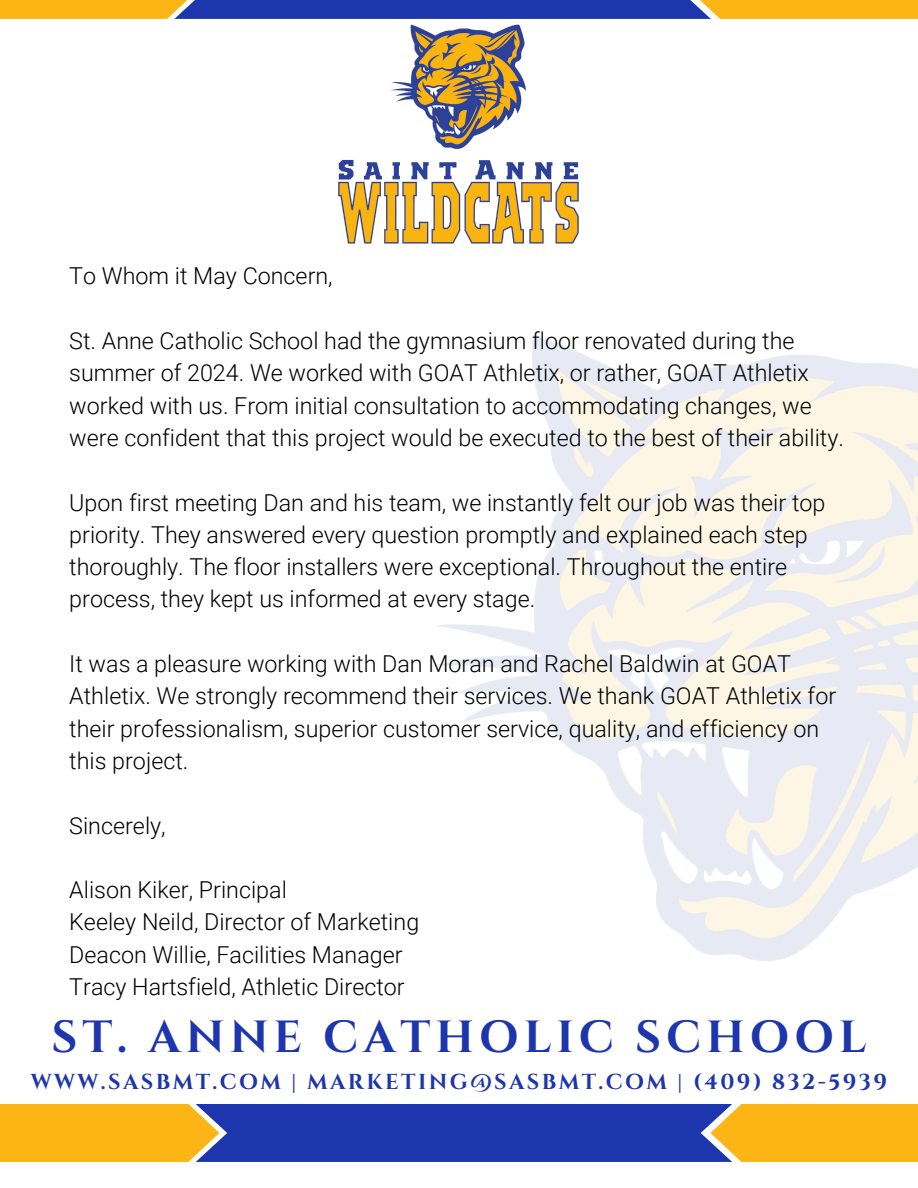
<style>
.page{position:relative;width:918px;height:1188px;background:#fff}
.page>*{position:absolute;margin:0;border:0;box-sizing:border-box;transform-origin:0 0}
.t1{font:700 45px "Cinzel";letter-spacing:.11em;color:#1d35ad}
.t2{font:300 23.25px/32.2px "Roboto";color:#000}
.t3{font:700 21.6px "Cinzel";letter-spacing:.11em;color:#1d35ad}
</style>
<div class="page">
<div style="left:711px;top:1104px;width:207px;height:58px;background:#fdb515"></div>
<svg style="left:0;top:1104px;width:732px;height:58px;background:#625e82"></svg>
<img style="left:338px;top:24px;width:241px;height:220px">
<div style="left:174px;top:0;width:537px;height:19px;background:#1d35ad"></div>
<div style="left:689px;top:0;width:229px;height:19px;background:#fdb515"></div>
<div style="left:0;top:0;width:198px;height:19px;background:#fdb515"></div>
<p class="t2" style="left:69px;top:260px;width:265px">To Whom it May Concern,</p>
<p class="t2" style="left:69px;top:325px;width:776px">St. Anne Catholic School had the gymnasium floor renovated during the summer of 2024. We worked with GOAT Athletix, or rather, GOAT Athletix worked with us. From initial consultation to accommodating changes, we were confident that this project would be executed to the best of their ability.</p>
<p class="t2" style="left:69px;top:486px;width:758px">Upon first meeting Dan and his team, we instantly felt our job was their top priority. They answered every question promptly and explained each step thoroughly. The floor installers were exceptional. Throughout the entire process, they kept us informed at every stage.</p>
<p class="t2" style="left:69px;top:648px;width:768px">It was a pleasure working with Dan Moran and Rachel Baldwin at GOAT Athletix. We strongly recommend their services. We thank GOAT Athletix for their professionalism, superior customer service, quality, and efficiency on this project.</p>
<p class="t2" style="left:69px;top:809px;width:98px">Sincerely,</p>
<p class="t2" style="left:69px;top:874px;width:219px">Alison Kiker, Principal</p>
<p class="t2" style="left:69px;top:906px;width:351px">Keeley Neild, Director of Marketing</p>
<p class="t2" style="left:69px;top:939px;width:335px">Deacon Willie, Facilities Manager</p>
<h1 class="t2" style="left:69px;top:971px;width:337px">Tracy Hartsfield, Athletic Director</h1>
<p class="t1" style="left:51px;top:1008px;width:817px">ST. ANNE CATHOLIC SCHOOL</p>
<p class="t3" style="left:31px;top:1068px;width:858px">WWW.SASBMT.COM | MARKETING@SASBMT.COM | (409) 832-5939</p>
</div>
